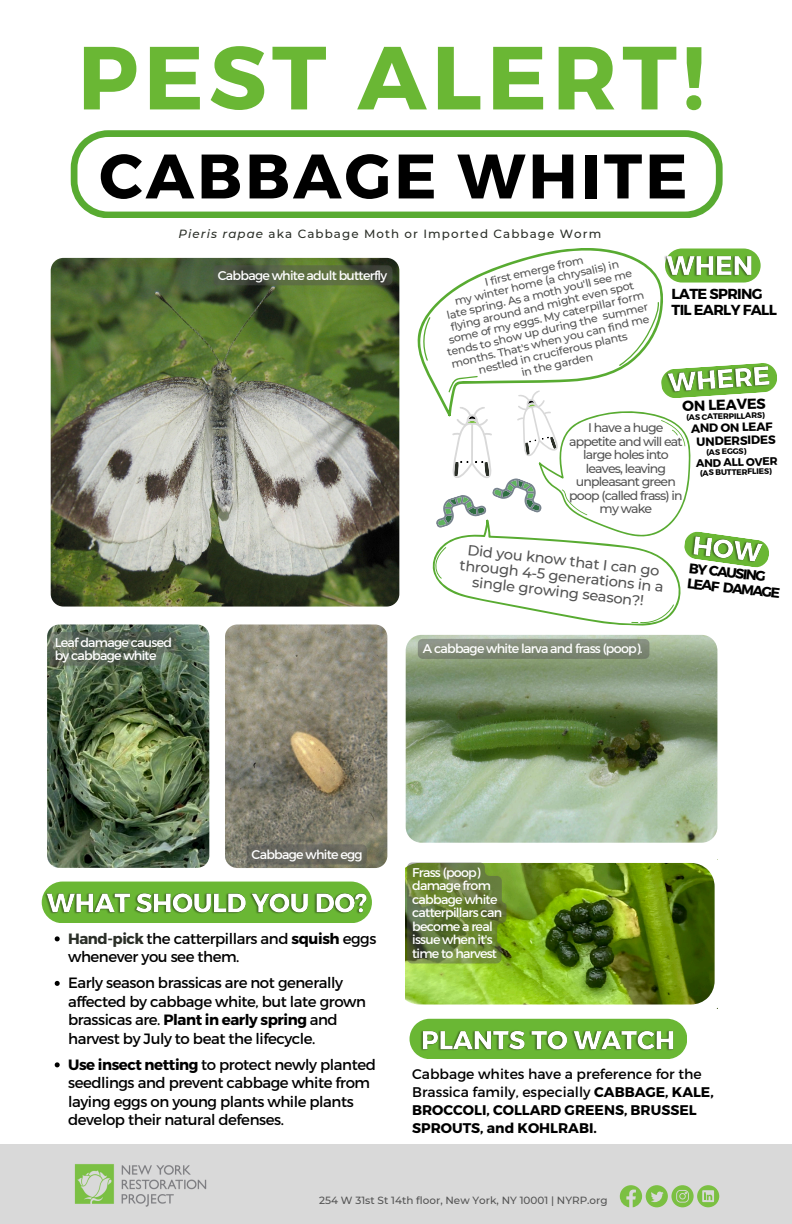
<style>
.page{position:relative;width:792px;height:1224px;background:#fff}
.page>*{position:absolute;margin:0;border:0;box-sizing:border-box;transform-origin:0 0}
.t1{font:700 89.4px "Montserrat";letter-spacing:.06em;color:#6ab734}
.t2{font:700 62.7px "Montserrat";letter-spacing:.05em;color:#000}
.t3{font:14.9px/18.5px "Montserrat";letter-spacing:-.03em;color:#000}
.t4{font:500 14.5px/15.7px "Montserrat";color:#545454;text-align:center}
.t5{font:700 14.5px/15.8px "Montserrat";letter-spacing:-.045em;color:#000}
.t6{font:700 14px/18px "Montserrat";color:#000}
.t7{font:12.7px/13.5px "Montserrat";letter-spacing:-.06em;color:#fff}
.t8{font:500 12.5px/13.5px "Montserrat";letter-spacing:-.065em;color:#545454;text-align:center}
.t9{font:700 12px "Montserrat";color:#000}
.t10{font:500 11.9px "Montserrat";letter-spacing:.09em;color:#2b2f28}
.t11{font:500 11px/12px "Montserrat";color:#545454;text-align:center}
.t12{font:700 11px "Montserrat";color:#000}
.t13{font:500 10.4px "Montserrat";color:#545454}
.t14{font:700 8px "Montserrat";color:#000}
.s1{font-style:italic}
.s2{font-weight:700;color:#2b2f28}
.s3{font-weight:700}
.s4{font-weight:400}
</style>
<div class="page">
<img style="left:225px;top:624px;width:162px;height:244px;border-radius:12px">
<img style="left:47px;top:624px;width:162px;height:244px;border-radius:12px">
<img style="left:50px;top:257px;width:350px;height:350px">
<div style="left:0;top:1145px;width:792px;height:79px;background:#d9d9d9"></div>
<svg style="left:620px;top:1185px;width:99px;height:22px"></svg>
<img style="left:74px;top:1164px;width:133px;height:43px">
<img style="left:382px;top:849px;width:336px;height:170px">
<svg style="left:71px;top:130px;width:651px;height:88px"></svg>
<svg style="left:417px;top:248px;width:246px;height:108px"></svg>
<svg style="left:673px;top:251px;width:88px;height:32px"></svg>
<img style="left:406px;top:635px;width:311px;height:208px;border-radius:16px">
<div style="left:42px;top:882px;width:330px;height:41px;background:#6ab734;border-radius:21px"></div>
<svg style="left:420px;top:302px;width:357px;height:324px"></svg>
<svg style="left:410px;top:1019px;width:277px;height:40px;background:#7abe4a"></svg>
<img style="left:662px;top:359px;width:109px;height:38px">
<svg style="left:55px;top:936px;width:5px;height:5px"></svg>
<svg style="left:55px;top:981px;width:5px;height:5px"></svg>
<svg style="left:55px;top:1062px;width:5px;height:5px"></svg>
<img style="left:662px;top:249px;width:91px;height:31px">
<img style="left:417px;top:1023px;width:259px;height:32px">
<div style="left:418px;top:639px;width:231px;height:20px;background:#545454;border-radius:5px;opacity:.46"></div>
<div style="left:247px;top:844px;width:120px;height:20px;background:#545454;border-radius:5px;opacity:.46"></div>
<svg style="left:50px;top:632px;width:126px;height:34px;background:#596657"></svg>
<svg style="left:407px;top:862px;width:99px;height:102px;background:#687f39"></svg>
<div style="left:213px;top:265px;width:179px;height:20px;background:#545454;border-radius:5px;opacity:.46"></div>
<img style="left:41px;top:885px;width:328px;height:32px">
<p class="t1" style="left:78px;top:20px;width:629px">PEST ALERT!</p>
<h1 class="t2" style="left:99px;top:135px;width:590px">CABBAGE WHITE</h1>
<p class="t10" style="left:178px;top:227px;width:425px"><span class="s1">Pieris rapae</span> aka Cabbage Moth or Imported Cabbage Worm</p>
<p class="t11" style="left:484px;top:276px;width:103px;rotate:-13deg">I first emerge from</p>
<p class="t11" style="left:454px;top:295px;width:170px;rotate:-13deg">my winter home (a chrysalis) in</p>
<p class="t7" style="left:218px;top:268px;width:171px">Cabbage white adult butterfly</p>
<p class="t11" style="left:446px;top:310px;width:191px;rotate:-13deg">late spring. As a moth you'll see me</p>
<p class="t11" style="left:450px;top:321px;width:189px;rotate:-13deg">flying around and might even spot</p>
<p class="t11" style="left:443px;top:335px;width:207px;rotate:-13deg">some of my eggs. My caterpillar form tends to show up during the summer</p>
<p class="t11" style="left:450px;top:358px;width:204px;rotate:-13deg">months. That's when you can find me</p>
<p class="t11" style="left:477px;top:364px;width:154px;rotate:-13deg">nestled in cruciferous plants</p>
<h4 class="t11" style="left:520px;top:367px;width:75px;rotate:-13deg">in the garden</h4>
<p class="t5" style="left:671px;top:285px;width:107px">LATE SPRING<br>TIL EARLY FALL</p>
<p class="t5" style="left:682px;top:397px;width:85px;rotate:-2deg">ON LEAVES</p>
<p class="t14" style="left:686px;top:412px;width:80px;rotate:-2deg">(AS CATERPILLARS)</p>
<p class="t9" style="left:691px;top:421px;width:83px;rotate:-2deg">AND ON LEAF</p>
<p class="t9" style="left:696px;top:434px;width:81px;rotate:-2deg">UNDERSIDES</p>
<p class="t14" style="left:706px;top:447px;width:42px;rotate:-2deg">(AS EGGS)</p>
<p class="t12" style="left:696px;top:456px;width:83px;rotate:-2deg">AND ALL OVER</p>
<p class="t14" style="left:700px;top:468px;width:74px;rotate:-2deg">(AS BUTTERFLIES)</p>
<p class="t8" style="left:569px;top:421px;width:115px">I have a huge appetite and will eat large holes into leaves, leaving unpleasant green poop (called frass) in my wake</p>
<p class="t7" style="left:55px;top:635px;width:119px">Leaf damage caused by cabbage white</p>
<p class="t4" style="left:462px;top:542px;width:207px;rotate:6deg">Did you know that I can go through 4-5 generations in a single growing season?!</p>
<p class="t7" style="left:423px;top:641px;width:221px">A cabbage white larva and frass (poop).</p>
<p class="t6" style="left:690px;top:560px;width:95px;line-height:15px;rotate:6deg">BY CAUSING<br>LEAF DAMAGE</p>
<p class="t7" style="left:252px;top:847px;width:112px">Cabbage white egg</p>
<p class="t3" style="left:68px;top:929px;width:310px"><span class="s2">Hand-pick</span> the catterpillars and <span class="s3">squish</span> eggs whenever you see them.</p>
<p class="t3" style="left:68px;top:973px;width:299px">Early season brassicas are not generally affected by cabbage white, but late grown brassicas are. <span class="s3">Plant in early spring</span> and harvest by July to beat the lifecycle.</p>
<p class="t3" style="left:68px;top:1055px;width:309px"><span class="s3">Use insect netting</span> to protect newly planted seedlings and prevent cabbage white from laying eggs on young plants while plants develop their natural defenses.</p>
<p class="t7" style="left:412px;top:865px;width:91px">Frass (poop) damage from cabbage white catterpillars can become a real issue when it's time to harvest</p>
<p class="t6" style="left:412px;top:1065px;width:303px"><span class="s4">Cabbage whites have a preference for the Brassica family, especially</span> CABBAGE, KALE, BROCCOLI, COLLARD GREENS, BRUSSEL SPROUTS, and KOHLRABI.</p>
<p class="t13" style="left:319px;top:1194px;width:290px">254 W 31st St 14th floor, New York, NY 10001 | NYRP.org</p>
</div>
